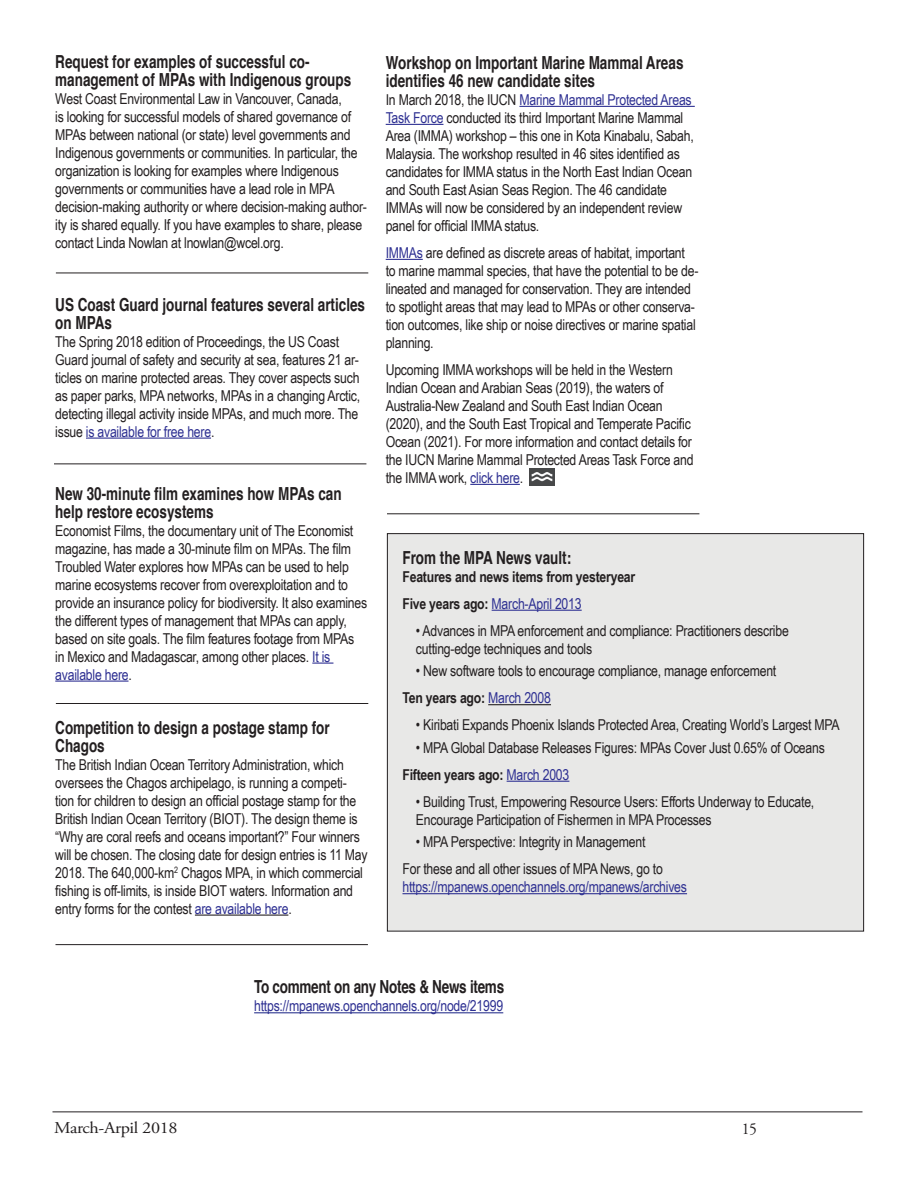
<style>
.page{position:relative;width:918px;height:1188px;background:#fff}
.page>*{position:absolute;margin:0;border:0;box-sizing:border-box;transform-origin:0 0}
.t1{font:700 18px/18px "Helvetica";color:#231f20;scale:.75 1}
.t2{font:700 18px "Helvetica";letter-spacing:-.02em;color:#231f20;scale:.75 1}
.t3{font:16.5px "Adobe Garamond Pro";letter-spacing:-.02em;color:#231f20;scale:1.1 1}
.t4{font:16.5px "Adobe Garamond Pro";letter-spacing:-.02em;color:#231f20;scale:.95 1}
.t5{font:15px/18px "Arial Narrow";letter-spacing:-.015em;color:#231f20}
.t6{font:15px "Arial Narrow";letter-spacing:-.015em;color:#2e3092}
.t7{font:700 15px/27px "Arial Narrow";letter-spacing:-.015em;color:#231f20}
.s1{color:#2e3092}
.s2{font-weight:400;color:#2e3092}
.s3{font-weight:700}
</style>
<div class="page">
<hr style="left:52px;top:1112px;width:810px;height:1px;background:#231f20">
<hr style="left:86px;top:438px;width:125px;height:1px;background:#2e3092">
<svg style="left:312px;top:663px;width:21px;height:1px"></svg>
<hr style="left:55px;top:681px;width:74px;height:1px;background:#2e3092">
<hr style="left:195px;top:915px;width:93px;height:1px;background:#231f20">
<hr style="left:519px;top:106px;width:176px;height:1px;background:#2e3092">
<hr style="left:386px;top:124px;width:57px;height:1px;background:#2e3092">
<hr style="left:386px;top:259px;width:37px;height:1px;background:#2e3092">
<hr style="left:470px;top:484px;width:50px;height:1px;background:#2e3092">
<hr style="left:56px;top:703px;width:312px;height:1px;background:#231f20">
<hr style="left:54px;top:464px;width:312px;height:1px;background:#231f20">
<hr style="left:56px;top:273px;width:312px;height:1px;background:#231f20">
<hr style="left:387px;top:513px;width:312px;height:1px;background:#231f20">
<img style="left:530px;top:468px;width:24px;height:17px">
<div style="left:387px;top:534px;width:477px;height:397px;background:#e8e8e7"></div>
<hr style="left:492px;top:610px;width:90px;height:1px;background:#2e3092">
<hr style="left:488px;top:704px;width:63px;height:1px;background:#231f20">
<hr style="left:507px;top:781px;width:62px;height:1px;background:#2e3092">
<hr style="left:402px;top:893px;width:285px;height:1px;background:#2e3092">
<hr style="left:56px;top:944px;width:312px;height:1px;background:#231f20">
<hr style="left:254px;top:1012px;width:249px;height:1px;background:#2c3590">
<p class="t1" style="left:55px;top:52px;width:396px">Request for examples of successful co&shy;management of MPAs with Indigenous groups</p>
<p class="t5" style="left:55px;top:89px;width:313px">West Coast Environmental Law in Vancouver, Canada,<br>is looking for successful models of shared governance of MPAs between national (or state) level governments and Indigenous governments or communities. In particular, the organization is looking for examples where Indigenous governments or communities have a lead role in MPA decision-making authority or where decision-making author&shy;ity is shared equally. If you have examples to share, please contact Linda Nowlan at lnowlan@wcel.org.</p>
<p class="t1" style="left:55px;top:295px;width:415px">US Coast Guard journal features several articles on MPAs</p>
<p class="t5" style="left:55px;top:332px;width:306px">The Spring 2018 edition of Proceedings, the US Coast Guard journal of safety and security at sea, features 21 ar&shy;ticles on marine protected areas. They cover aspects such as paper parks, MPA networks, MPAs in a changing Arctic, detecting illegal activity inside MPAs, and much more. The issue <span class="s1">is available for free here</span>.</p>
<p class="t1" style="left:55px;top:484px;width:383px">New 30-minute film examines how MPAs can help restore ecosystems</p>
<p class="t5" style="left:55px;top:521px;width:313px">Economist Films, the documentary unit of The Economist magazine, has made a 30-minute film on MPAs. The film Troubled Water explores how MPAs can be used to help marine ecosystems recover from overexploitation and to provide an insurance policy for biodiversity. It also examines the different types of management that MPAs can apply, based on site goals. The film features footage from MPAs in Mexico and Madagascar, among other places. <span class="s1">It is available here</span>.</p>
<p class="t1" style="left:55px;top:718px;width:368px">Competition to design a postage stamp for<br>Chagos</p>
<p class="t5" style="left:55px;top:755px;width:314px">The British Indian Ocean Territory Administration, which oversees the Chagos archipelago, is running a competi&shy;tion for children to design an official postage stamp for the British Indian Ocean Territory (BIOT). The design theme is “Why are coral reefs and oceans important?” Four winners will be chosen. The closing date for design entries is 11 May 2018. The 640,000-km<sup>2</sup> Chagos MPA, in which commercial fishing is off-limits, is inside BIOT waters. Information and entry forms for the contest <span class="s1">are available here</span>.</p>
<p class="t1" style="left:386px;top:54px;width:399px">Workshop on Important Marine Mammal Areas identifies 46 new candidate sites</p>
<p class="t5" style="left:386px;top:90px;width:310px">In March 2018, the IUCN <span class="s1">Marine Mammal Protected Areas Task Force</span> conducted its third Important Marine Mammal Area (IMMA) workshop – this one in Kota Kinabalu, Sabah, Malaysia. The workshop resulted in 46 sites identified as candidates for IMMA status in the North East Indian Ocean and South East Asian Seas Region. The 46 candidate IMMAs will now be considered by an independent review panel for official IMMA status.</p>
<p class="t5" style="left:386px;top:243px;width:314px"><span class="s1">IMMAs</span> are defined as discrete areas of habitat, important to marine mammal species, that have the potential to be de&shy;lineated and managed for conservation. They are intended to spotlight areas that may lead to MPAs or other conserva&shy;tion outcomes, like ship or noise directives or marine spatial planning.</p>
<p class="t5" style="left:386px;top:360px;width:309px">Upcoming IMMA workshops will be held in the Western Indian Ocean and Arabian Seas (2019), the waters of Australia-New Zealand and South East Indian Ocean (2020), and the South East Tropical and Temperate Pacific Ocean (2021). For more information and contact details for the IUCN Marine Mammal Protected Areas Task Force and the IMMA work, <span class="s1">click here</span>.</p>
<p class="t1" style="left:402px;top:549px;width:227px">From the MPA News vault:</p>
<p class="t7" style="left:402px;top:562px;width:234px">Features and news items from yesteryear<br>Five years ago: <span class="s2">March-April 2013</span></p>
<p class="t5" style="left:416px;top:621px;width:374px">• Advances in MPA enforcement and compliance: Practitioners describe cutting-edge techniques and tools</p>
<p class="t5" style="left:402px;top:657px;width:375px;line-height:27px;text-indent:14px">• New software tools to encourage compliance, manage enforcement<br><span class="s3">Ten years ago:</span> <span class="s1">March 2008</span></p>
<p class="t5" style="left:416px;top:715px;width:425px">• Kiribati Expands Phoenix Islands Protected Area, Creating World’s Largest MPA</p>
<p class="t5" style="left:402px;top:733px;width:424px;line-height:27px;text-indent:14px">• MPA Global Database Releases Figures: MPAs Cover Just 0.65% of Oceans<br><span class="s3">Fifteen years ago:</span> <span class="s1">March 2003</span></p>
<p class="t5" style="left:416px;top:792px;width:400px">• Building Trust, Empowering Resource Users: Efforts Underway to Educate,<br>Encourage Participation of Fishermen in MPA Processes</p>
<p class="t5" style="left:402px;top:828px;width:262px;line-height:27px;text-align:center">• MPA Perspective: Integrity in Management<br>For these and all other issues of MPA News, go to</p>
<p class="t6" style="left:402px;top:876px;width:286px">https://mpanews.openchannels.org/mpanews/archives</p>
<p class="t2" style="left:254px;top:972px;width:335px">To comment on any Notes &amp; News items</p>
<p class="t6" style="left:254px;top:995px;width:251px">https://mpanews.openchannels.org/node/21999</p>
<p class="t3" style="left:54px;top:1118px;width:114px">March-Arpil 2018</p>
<p class="t4" style="left:742px;top:1119px;width:18px">15</p>
</div>
